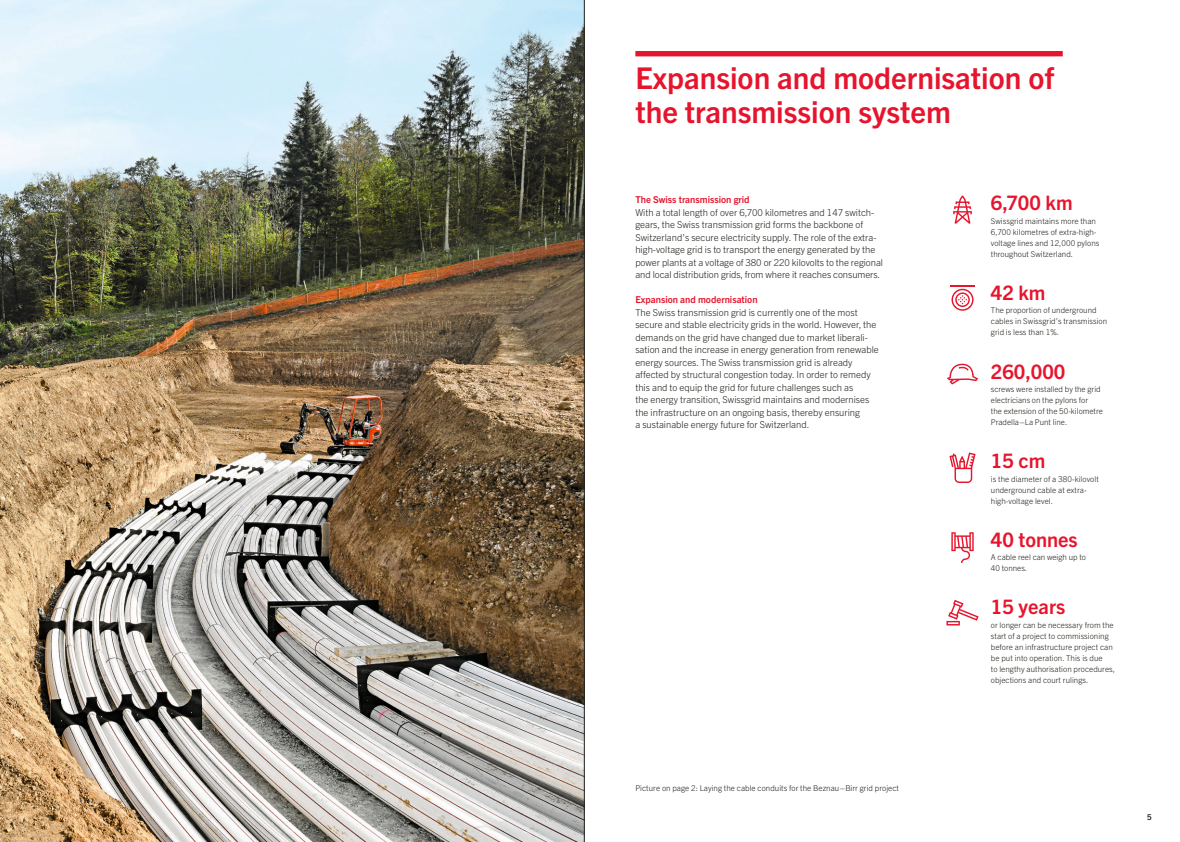
<style>
.page{position:relative;width:1180px;height:842px;background:#fff}
.page>*{position:absolute;margin:0;border:0;box-sizing:border-box;transform-origin:0 0}
.t1{font:700 30px/34px "Trade Gothic Next LT Pro";color:#e6142d}
.t2{font:700 20px "Trade Gothic Next LT Pro";color:#e6142d}
.t3{font:300 9.5px/12.5px "Trade Gothic Next LT Pro";color:#21201c}
.t4{font:700 9.5px "Trade Gothic Next LT Pro";color:#e6142d}
.t5{font:300 8px/11px "Trade Gothic Next LT Pro";letter-spacing:.005em;color:#21201c}
.t6{font:700 8px "Trade Gothic Next LT Pro";color:#21201c}
</style>
<div class="page">
<img style="left:0;top:0;width:584px;height:842px">
<div style="left:635px;top:51px;width:427px;height:5px;background:#e6142d"></div>
<svg style="left:949px;top:452px;width:26px;height:31px"></svg>
<svg style="left:951px;top:532px;width:22px;height:31px"></svg>
<svg style="left:946px;top:600px;width:32px;height:25px"></svg>
<svg style="left:953px;top:196px;width:18px;height:28px"></svg>
<hr style="left:950px;top:285px;width:24px;height:2px;background:#e6142d">
<svg style="left:951px;top:289px;width:22px;height:22px"></svg>
<svg style="left:947px;top:364px;width:31px;height:20px"></svg>
<hr style="left:584px;top:0;width:1px;height:842px;background:#21201c">
<h1 class="t1" style="left:635px;top:59px;width:420px">Expansion and modernisation of the transmission system</h1>
<p class="t4" style="left:635px;top:193px;width:116px">The Swiss transmission grid</p>
<p class="t3" style="left:635px;top:206px;width:249px">With a total length of over 6,700 kilometres and 147 switch&shy;gears, the Swiss transmission grid forms the backbone of Switzerland’s secure electricity supply. The role of the extra&shy;high-voltage grid is to transport the energy generated by the power plants at a voltage of 380 or 220 kilovolts to the regional and local distribution grids, from where it reaches consumers.</p>
<p class="t4" style="left:635px;top:293px;width:124px">Expansion and modernisation</p>
<p class="t3" style="left:635px;top:306px;width:245px">The Swiss transmission grid is currently one of the most secure and stable electricity grids in the world. However, the demands on the grid have changed due to market liberali&shy;sation and the increase in energy generation from renewable energy sources. The Swiss transmission grid is already affected by structural congestion today. In order to remedy this and to equip the grid for future challenges such as<br>the energy transition, Swissgrid maintains and modernises the infrastructure on an ongoing basis, thereby ensuring<br>a sustainable energy future for Switzerland.</p>
<h2 class="t2" style="left:990px;top:189px;width:83px">6,700 km</h2>
<p class="t5" style="left:990px;top:215px;width:110px">Swissgrid maintains more than<br>6,700 kilometres of extra-high&shy;voltage lines and 12,000 pylons throughout Switzerland.</p>
<h2 class="t2" style="left:990px;top:278px;width:56px">42 km</h2>
<p class="t5" style="left:990px;top:304px;width:118px">The proportion of underground cables in Swissgrid’s transmission grid is less than 1%.</p>
<h2 class="t2" style="left:990px;top:357px;width:76px">260,000</h2>
<p class="t5" style="left:990px;top:383px;width:114px">screws were installed by the grid electricians on the pylons for<br>the extension of the 50-kilometre<br>Pradella–La Punt line.</p>
<h2 class="t2" style="left:990px;top:447px;width:56px">15 cm</h2>
<p class="t5" style="left:990px;top:473px;width:109px">is the diameter of a 380-kilovolt underground cable at extra&shy;high-voltage level.</p>
<h2 class="t2" style="left:990px;top:525px;width:88px">40 tonnes</h2>
<p class="t5" style="left:990px;top:551px;width:97px">A cable reel can weigh up to<br>40 tonnes.</p>
<h2 class="t2" style="left:990px;top:593px;width:76px">15 years</h2>
<p class="t5" style="left:990px;top:619px;width:126px">or longer can be necessary from the start of a project to commissioning before an infrastructure project can be put into operation. This is due<br>to lengthy authorisation procedures, objections and court rulings.</p>
<p class="t5" style="left:635px;top:782px;width:265px">Picture on page 2: Laying the cable conduits for the Beznau–Birr grid project</p>
<p class="t6" style="left:1146px;top:811px;width:6px">5</p>
</div>
